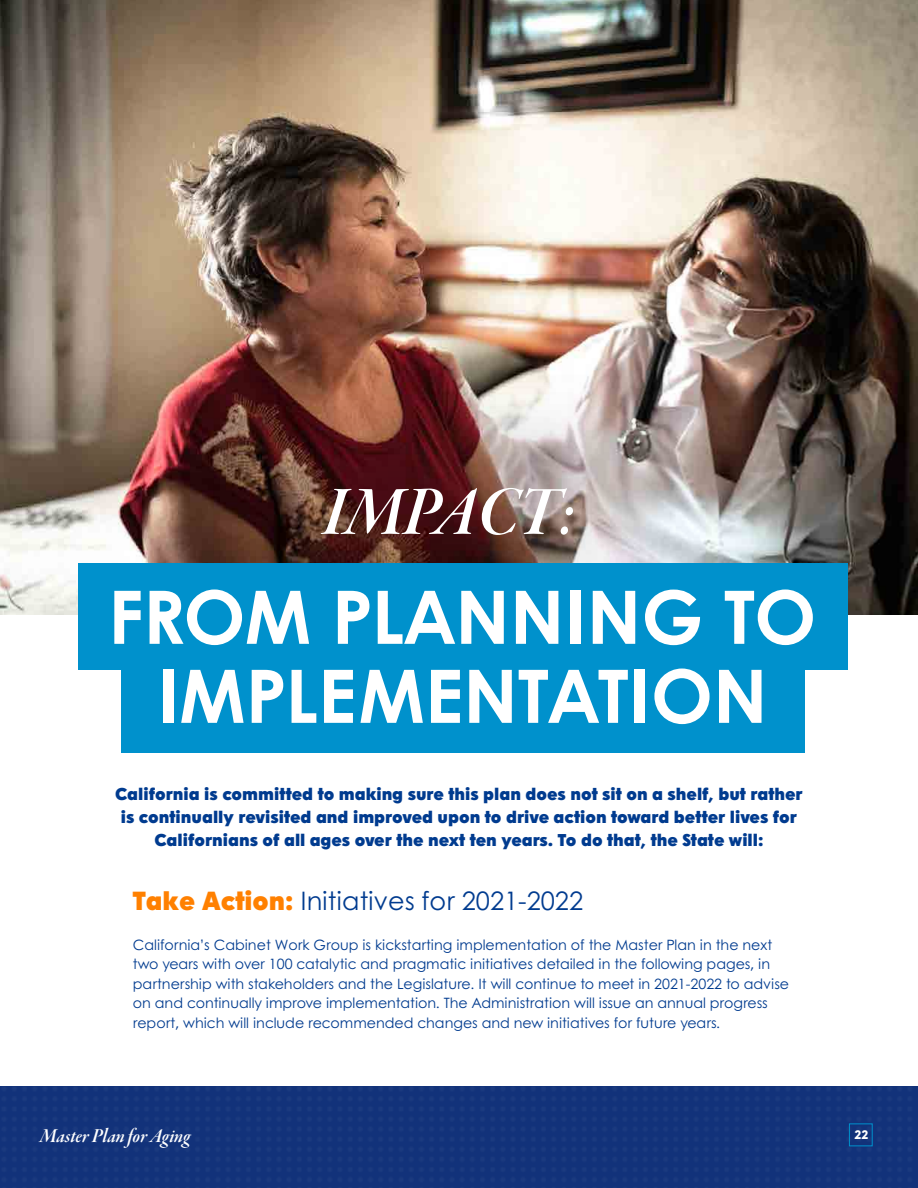
<style>
.page{position:relative;width:918px;height:1188px;background:#fff}
.page>*{position:absolute;margin:0;border:0;box-sizing:border-box;transform-origin:0 0}
.t1{font:700 73.8px "Century Gothic";color:#fff}
.t2{font:73.5px "Garamond Premr Pro Smbd It Disp";color:#fff}
.t3{font:25.5px "Century Gothic";color:#003b8f}
.t4{font:21px "Garamond Premr Pro Smbd It Disp";color:#fff}
.t5{font:900 16.65px/22.8px "Century Gothic";color:#003b8f;text-align:center}
.t6{font:14.25px/19.5px "Century Gothic";color:#003b8f}
.t7{font:800 12px "Century Gothic";color:#fff}
.s1{font-weight:900;color:#ff8000}
</style>
<div class="page">
<img style="left:1px;top:0;width:917px;height:615px">
<div style="left:204px;top:363px;width:490px;height:304px;background:#000;opacity:.67"></div>
<div style="left:78px;top:564px;width:770px;height:106px;background:#0091cc"></div>
<div style="left:0;top:1086px;width:918px;height:102px;background:#12327a"></div>
<div style="left:849px;top:1124px;width:24px;height:22px;border:1px solid #0091cc"></div>
<div style="left:122px;top:651px;width:683px;height:102px;background:#0091cc"></div>
<h2 class="t2" style="left:323px;top:472px;width:254px">IMPACT:</h2>
<h1 class="t1" style="left:108px;top:568px;width:709px">FROM PLANNING TO</h1>
<h2 class="t1" style="left:157px;top:647px;width:612px">IMPLEMENTATION</h2>
<p class="t5" style="left:115px;top:782px;width:689px">California is committed to making sure this plan does not sit on a shelf, but rather is continually revisited and improved upon to drive action toward better lives for<br>Californians of all ages over the next ten years. To do that, the State will:</p>
<p class="t3" style="left:133px;top:884px;width:452px"><span class="s1">Take Action:</span> Initiatives for 2021-2022</p>
<p class="t6" style="left:133px;top:935px;width:658px">California’s Cabinet Work Group is kickstarting implementation of the Master Plan in the next two years with over 100 catalytic and pragmatic initiatives detailed in the following pages, in partnership with stakeholders and the Legislature. It will continue to meet in 2021-2022 to advise on and continually improve implementation. The Administration will issue an annual progress report, which will include recommended changes and new initiatives for future years.</p>
<p class="t4" style="left:40px;top:1125px;width:152px">Master Plan for Aging</p>
<p class="t7" style="left:855px;top:1127px;width:15px">22</p>
</div>
